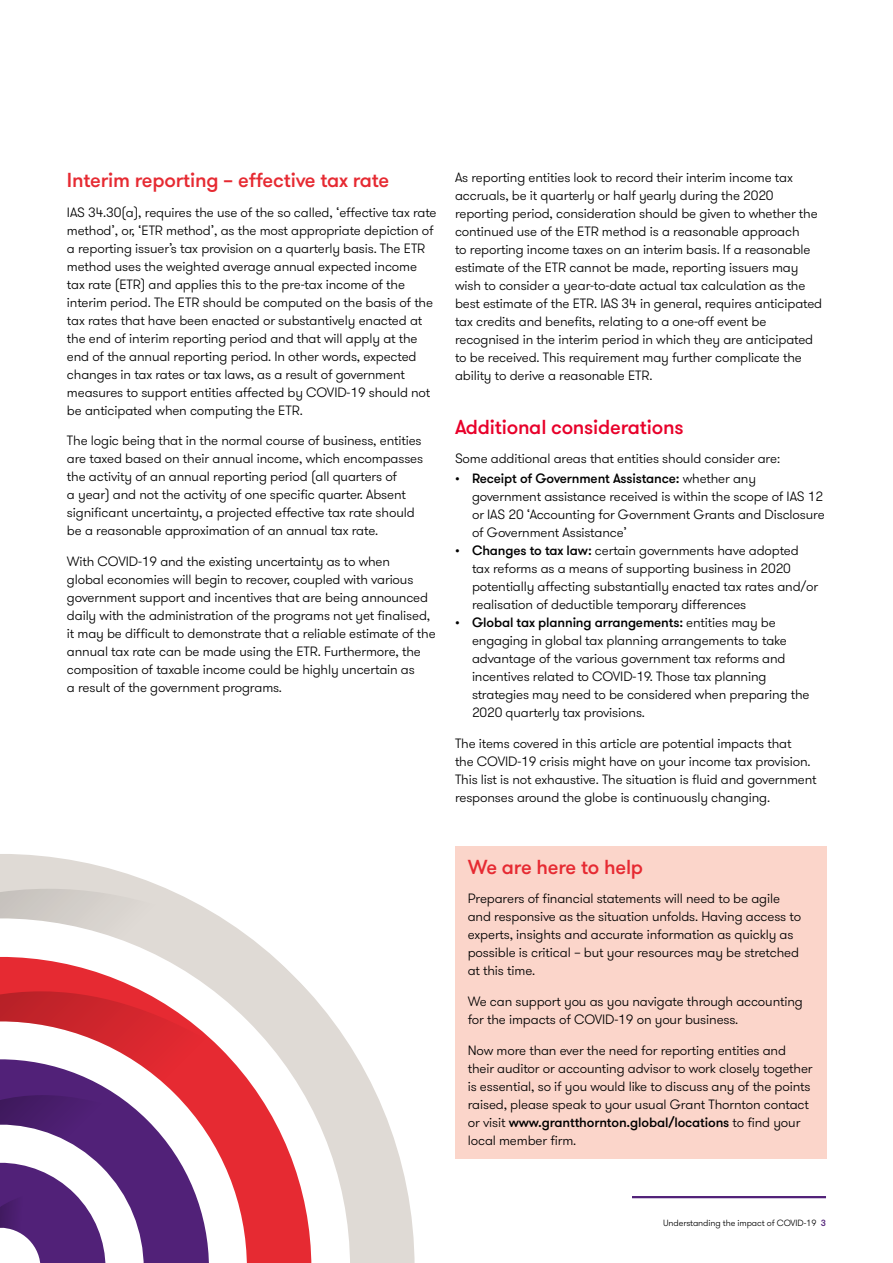
<style>
.page{position:relative;width:893px;height:1263px;background:#fff}
.page>*{position:absolute;margin:0;border:0;box-sizing:border-box;transform-origin:0 0}
.t1{font:500 20.25px "GT Walsheim Pro";letter-spacing:-.01em;color:#e62a32}
.t2{font:500 20.25px "GT Walsheim Pro";letter-spacing:-.01em;color:#e8002a}
.t3{font:300 13.5px/18px "GT Walsheim Pro";letter-spacing:-.01em;color:#000}
.t4{font:300 9px "GT Walsheim Pro";letter-spacing:-.01em;color:#000}
.s1{font-weight:500}
.s2{font-weight:500;color:#512178}
</style>
<div class="page">
<div style="left:455px;top:846px;width:371px;height:313px;background:#fbd5ca"></div>
<hr style="left:632px;top:1196px;width:194px;height:2px;background:#512178">
<svg style="left:0;top:854px;width:415px;height:409px"></svg>
<svg style="left:0;top:1167px;width:229px;height:96px;fill:#512178"></svg>
<svg style="left:0;top:884px;width:293px;height:283px"></svg>
<svg style="left:0;top:1192px;width:75px;height:47px;background:#5a2e7e"></svg>
<h1 class="t1" style="left:67px;top:168px;width:324px">Interim reporting – effective tax rate</h1>
<p class="t3" style="left:67px;top:203px;width:371px">IAS 34.30(a), requires the use of the so called, ‘effective tax rate method’, or, ‘ETR method’, as the most appropriate depiction of a reporting issuer’s tax provision on a quarterly basis. The ETR method uses the weighted average annual expected income tax rate (ETR) and applies this to the pre-tax income of the interim period. The ETR should be computed on the basis of the tax rates that have been enacted or substantively enacted at the end of interim reporting period and that will apply at the end of the annual reporting period. In other words, expected changes in tax rates or tax laws, as a result of government measures to support entities affected by COVID-19 should not be anticipated when computing the ETR.</p>
<p class="t3" style="left:67px;top:432px;width:358px">The logic being that in the normal course of business, entities are taxed based on their annual income, which encompasses the activity of an annual reporting period (all quarters of<br>a year) and not the activity of one specific quarter. Absent significant uncertainty, a projected effective tax rate should be a reasonable approximation of an annual tax rate.</p>
<p class="t3" style="left:67px;top:553px;width:370px">With COVID-19 and the existing uncertainty as to when<br>global economies will begin to recover, coupled with various government support and incentives that are being announced daily with the administration of the programs not yet finalised, it may be difficult to demonstrate that a reliable estimate of the annual tax rate can be made using the ETR. Furthermore, the composition of taxable income could be highly uncertain as<br>a result of the government programs.</p>
<p class="t3" style="left:455px;top:169px;width:369px">As reporting entities look to record their interim income tax accruals, be it quarterly or half yearly during the 2020 reporting period, consideration should be given to whether the continued use of the ETR method is a reasonable approach<br>to reporting income taxes on an interim basis. If a reasonable estimate of the ETR cannot be made, reporting issuers may wish to consider a year-to-date actual tax calculation as the best estimate of the ETR. IAS 34 in general, requires anticipated tax credits and benefits, relating to a one-off event be recognised in the interim period in which they are anticipated to be received. This requirement may further complicate the ability to derive a reasonable ETR.</p>
<h1 class="t2" style="left:455px;top:414px;width:230px">Additional considerations</h1>
<p class="t3" style="left:455px;top:449px;width:327px">Some additional areas that entities should consider are:</p>
<p class="t3" style="left:472px;top:470px;width:354px;text-indent:-17px"><span class="s1">• Receipt of Government Assistance:</span> whether any government assistance received is within the scope of IAS 12 or IAS 20 ‘Accounting for Government Grants and Disclosure of Government Assistance’</p>
<p class="t3" style="left:472px;top:542px;width:348px;text-indent:-17px"><span class="s1">• Changes to tax law:</span> certain governments have adopted tax reforms as a means of supporting business in 2020 potentially affecting substantially enacted tax rates and/or realisation of deductible temporary differences</p>
<p class="t3" style="left:472px;top:614px;width:339px;text-indent:-17px"><span class="s1">• Global tax planning arrangements:</span> entities may be engaging in global tax planning arrangements to take advantage of the various government tax reforms and incentives related to COVID-19. Those tax planning strategies may need to be considered when preparing the 2020 quarterly tax provisions.</p>
<p class="t3" style="left:455px;top:734px;width:363px">The items covered in this article are potential impacts that<br>the COVID-19 crisis might have on your income tax provision.<br>This list is not exhaustive. The situation is fluid and government responses around the globe is continuously changing.</p>
<h1 class="t1" style="left:468px;top:854px;width:177px">We are here to help</h1>
<p class="t3" style="left:468px;top:890px;width:335px">Preparers of financial statements will need to be agile and responsive as the situation unfolds. Having access to experts, insights and accurate information as quickly as possible is critical – but your resources may be stretched at this time.</p>
<p class="t3" style="left:468px;top:993px;width:337px">We can support you as you navigate through accounting for the impacts of COVID-19 on your business.</p>
<p class="t3" style="left:468px;top:1041px;width:346px">Now more than ever the need for reporting entities and their auditor or accounting advisor to work closely together is essential, so if you would like to discuss any of the points raised, please speak to your usual Grant Thornton contact or visit <span class="s1">www.grantthornton.global/locations</span> to find your local member firm.</p>
<p class="t4" style="left:663px;top:1217px;width:164px">Understanding the impact of COVID-19 <span class="s2">3</span></p>
</div>
